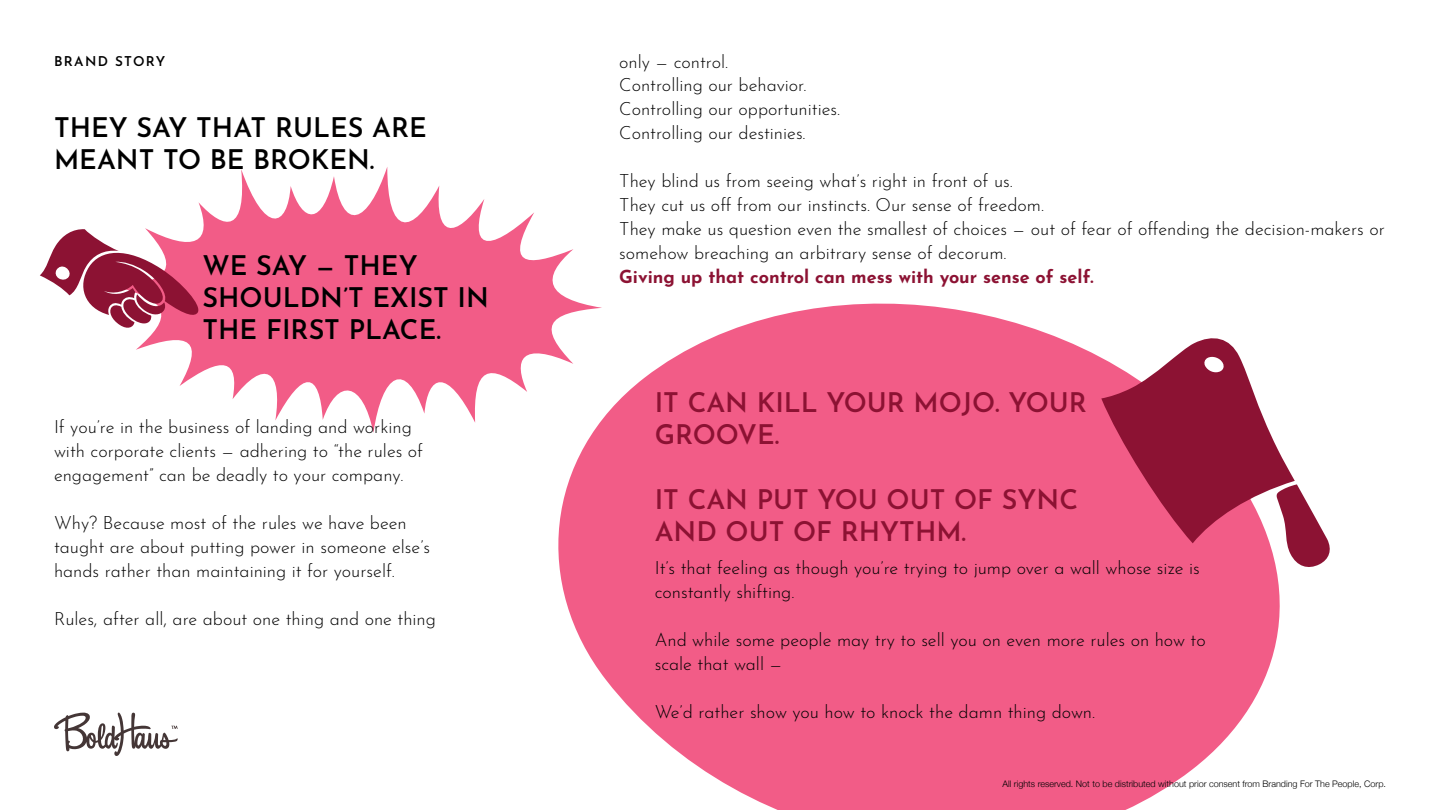
<style>
.page{position:relative;width:1440px;height:810px;background:#fff}
.page>*{position:absolute;margin:0;border:0;box-sizing:border-box;transform-origin:0 0}
.t1{font:600 27px/32.4px "Josefin Sans";color:#000}
.t2{font:600 27px/32.4px "Josefin Sans";color:#8c1233}
.t3{font:300 18px/24px "Josefin Sans";color:#000}
.t4{font:700 18px "Josefin Sans";color:#8c1233}
.t5{font:600 13.5px "Josefin Sans";letter-spacing:.1em;color:#000}
.t6{font:300 9px "Helvetica Neue";color:#000}
</style>
<div class="page">
<svg style="left:136px;top:167px;width:437px;height:266px;fill:#f25c87"></svg>
<svg style="left:40px;top:229px;width:162px;height:101px"></svg>
<svg style="left:533px;top:253px;width:747px;height:557px;fill:#f25c87"></svg>
<svg style="left:1101px;top:334px;width:229px;height:236px"></svg>
<svg style="left:54px;top:713px;width:124px;height:43px"></svg>
<p class="t5" style="left:54px;top:49px;width:113px">BRAND STORY</p>
<h1 class="t1" style="left:54px;top:107px;width:374px">THEY SAY THAT RULES ARE<br>MEANT TO BE BROKEN.</h1>
<h1 class="t1" style="left:202px;top:245px;width:288px">WE SAY — THEY<br>SHOULDN’T EXIST IN<br>THE FIRST PLACE.</h1>
<p class="t3" style="left:54px;top:413px;width:371px">If you’re in the business of landing and working with corporate clients — adhering to “the rules of engagement” can be deadly to your company.</p>
<p class="t3" style="left:54px;top:509px;width:378px">Why? Because most of the rules we have been taught are about putting power in someone else’s hands rather than maintaining it for yourself.</p>
<p class="t3" style="left:54px;top:605px;width:384px">Rules, after all, are about one thing and one thing</p>
<p class="t3" style="left:619px;top:47px;width:222px">only — control.<br>Controlling our behavior.<br>Controlling our opportunities.<br>Controlling our destinies.</p>
<p class="t3" style="left:619px;top:167px;width:767px">They blind us from seeing what’s right in front of us.<br>They cut us off from our instincts. Our sense of freedom.<br>They make us question even the smallest of choices — out of fear of offending the decision-makers or somehow breaching an arbitrary sense of decorum.</p>
<p class="t4" style="left:619px;top:261px;width:476px">Giving up that control can mess with your sense of self.</p>
<h1 class="t2" style="left:655px;top:383px;width:434px">IT CAN KILL YOUR MOJO. YOUR<br>GROOVE.</h1>
<h1 class="t2" style="left:655px;top:480px;width:425px">IT CAN PUT YOU OUT OF SYNC<br>AND OUT OF RHYTHM.</h1>
<p class="t3" style="left:655px;top:554px;width:547px">It’s that feeling as though you’re trying to jump over a wall whose size is constantly shifting.</p>
<p class="t3" style="left:655px;top:626px;width:553px">And while some people may try to sell you on even more rules on how to scale that wall —</p>
<p class="t3" style="left:655px;top:698px;width:442px">We’d rather show you how to knock the damn thing down.</p>
<p class="t6" style="left:1002px;top:777px;width:385px">All rights reserved. Not to be distributed without prior consent from Branding For The People, Corp.</p>
</div>
